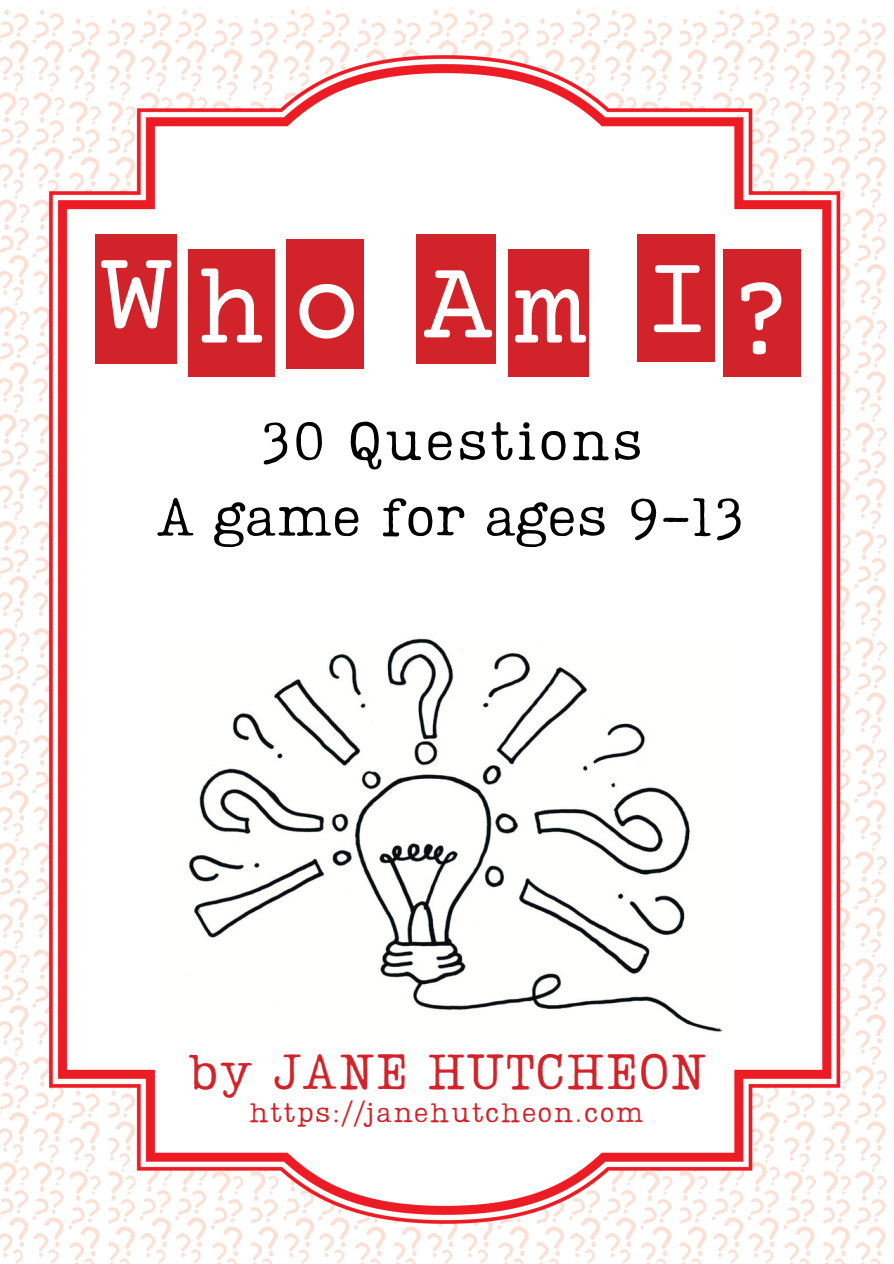
<style>
.page{position:relative;width:894px;height:1264px;background:#fff}
.page>*{position:absolute;margin:0;border:0;box-sizing:border-box;transform-origin:0 0}
.t1{font:115.5px "Courier Prime";color:#fff}
.t2{font:53.7px "Lumios TW Used";letter-spacing:.005em;color:#000}
.t3{font:53.7px "Lumios TW Used";letter-spacing:.05em;color:#000}
.t4{font:49.5px "Lumios TW Used";letter-spacing:.015em;color:#d2232a}
.t5{font:27px "Lumios TW Used";letter-spacing:.05em;color:#d2232a}
</style>
<div class="page">
<img style="left:0;top:7px;width:887px;height:1256px">
<img style="left:170px;top:631px;width:561px;height:408px">
<div style="left:95px;top:234px;width:82px;height:129px;background:#d2232a"></div>
<div style="left:188px;top:249px;width:86px;height:128px;background:#d2232a"></div>
<div style="left:286px;top:239px;width:77px;height:129px;background:#d2232a"></div>
<div style="left:416px;top:234px;width:79px;height:129px;background:#d2232a"></div>
<div style="left:508px;top:249px;width:80px;height:128px;background:#d2232a"></div>
<div style="left:723px;top:249px;width:77px;height:128px;background:#d2232a"></div>
<div style="left:637px;top:234px;width:77px;height:128px;background:#d2232a"></div>
<p class="t1" style="left:101px;top:237px;width:71px">W</p>
<p class="t1" style="left:197px;top:252px;width:71px">h</p>
<p class="t1" style="left:292px;top:247px;width:71px">o</p>
<h1 class="t1" style="left:423px;top:247px;width:71px">A</h1>
<h2 class="t1" style="left:515px;top:252px;width:71px">m</h2>
<h2 class="t1" style="left:642px;top:242px;width:71px">I</h2>
<p class="t1" style="left:726px;top:263px;width:71px">?</p>
<p class="t3" style="left:259px;top:404px;width:385px">30 Questions</p>
<p class="t2" style="left:157px;top:480px;width:588px">A game for ages 9-13</p>
<p class="t4" style="left:187px;top:1038px;width:521px">by JANE HUTCHEON</p>
<p class="t5" style="left:249px;top:1094px;width:396px">https://janehutcheon.com</p>
</div>
